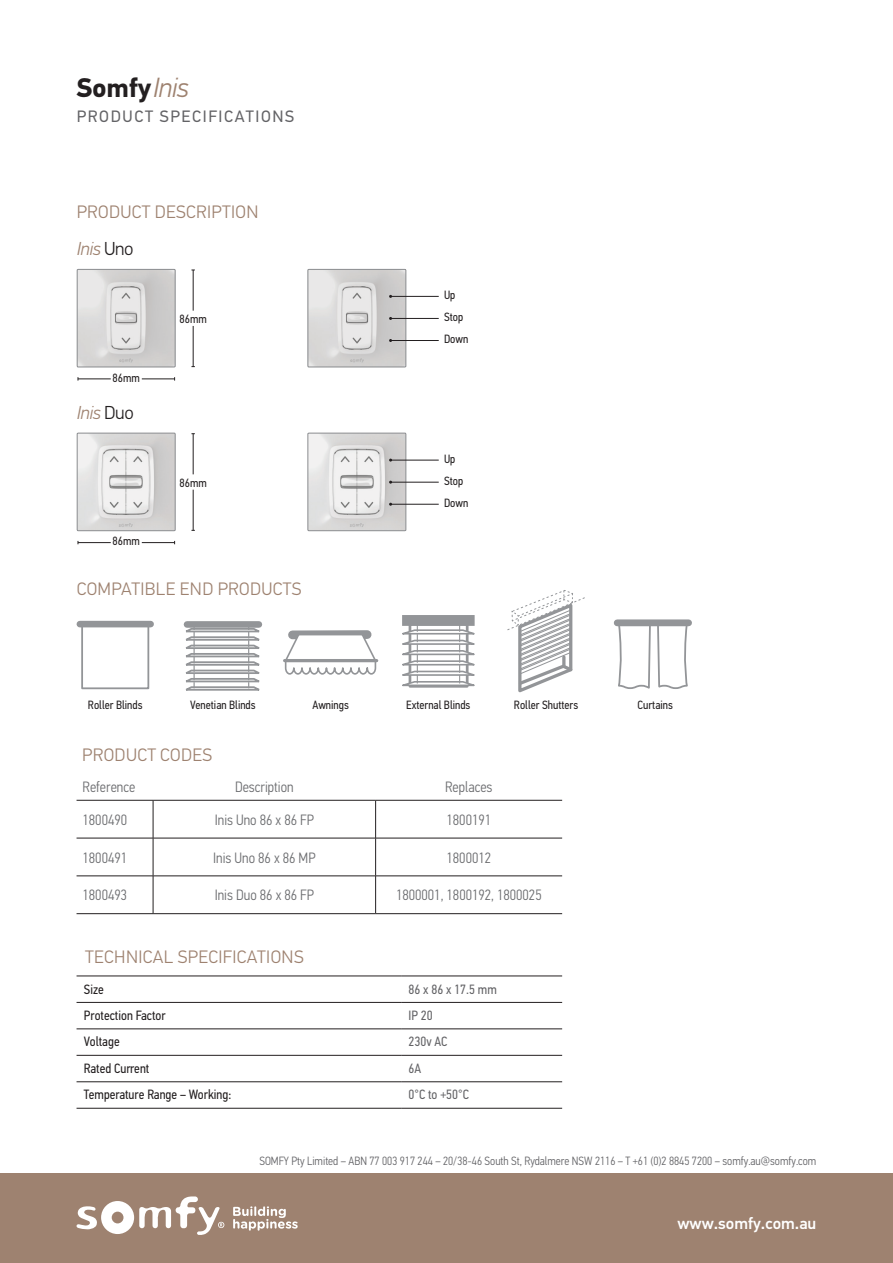
<style>
.page{position:relative;width:893px;height:1263px;background:#fff}
.page>*{position:absolute;margin:0;border:0;box-sizing:border-box;transform-origin:0 0}
.t1{font:700 27px "PF Din Text Pro";color:#231f20}
.t2{font:italic 300 18.75px "PF Din Text Pro";letter-spacing:-.025em;color:#9e8270}
.t3{font:300 18px "PF Din Text Pro";letter-spacing:.02em;color:#9e8270}
.t4{font:16.5px "PF Din Text Pro";letter-spacing:.1em;color:#636366}
.t5{font:500 16.5px "PF Din Text Pro";color:#fff}
.t6{font:300 15px "PF Din Text Cond Pro";color:#6c6d70}
.t7{font:13.5px "PF Din Text Cond Pro";color:#231f20}
.t8{font:13.5px "PF Din Text Cond Pro";color:#636366}
.t9{font:12px "PF Din Text Cond Pro";color:#231f20}
.t10{font:300 12px "PF Din Text Cond Pro";color:#636366}
.s1{font-weight:300;font-style:italic;font-size:27.75px;color:#9e8270}
.s2{font-style:normal;color:#231f20}
</style>
<div class="page">
<div style="left:0;top:1174px;width:893px;height:89px;background:#9e8270"></div>
<svg style="left:76px;top:1196px;width:148px;height:39px"></svg>
<svg style="left:233px;top:1206px;width:65px;height:24px"></svg>
<hr style="left:77px;top:976px;width:324px;height:1px;background:#231f20">
<hr style="left:401px;top:976px;width:161px;height:1px;background:#231f20">
<hr style="left:77px;top:1002px;width:324px;height:1px;background:#231f20">
<hr style="left:401px;top:1002px;width:161px;height:1px;background:#231f20">
<hr style="left:77px;top:1028px;width:324px;height:1px;background:#231f20">
<hr style="left:401px;top:1028px;width:161px;height:1px;background:#231f20">
<hr style="left:77px;top:1055px;width:324px;height:1px;background:#231f20">
<hr style="left:401px;top:1055px;width:161px;height:1px;background:#231f20">
<hr style="left:77px;top:1081px;width:324px;height:1px;background:#231f20">
<hr style="left:401px;top:1081px;width:161px;height:1px;background:#231f20">
<hr style="left:77px;top:1108px;width:324px;height:1px;background:#231f20">
<hr style="left:401px;top:1108px;width:161px;height:1px;background:#231f20">
<hr style="left:77px;top:800px;width:76px;height:1px;background:#231f20">
<hr style="left:153px;top:800px;width:223px;height:1px;background:#231f20">
<hr style="left:376px;top:800px;width:186px;height:1px;background:#231f20">
<hr style="left:153px;top:800px;width:1px;height:38px;background:#231f20">
<hr style="left:375px;top:800px;width:1px;height:38px;background:#231f20">
<hr style="left:77px;top:838px;width:76px;height:1px;background:#231f20">
<hr style="left:153px;top:838px;width:223px;height:1px;background:#231f20">
<hr style="left:153px;top:838px;width:1px;height:38px;background:#231f20">
<hr style="left:376px;top:838px;width:186px;height:1px;background:#231f20">
<hr style="left:375px;top:838px;width:1px;height:38px;background:#231f20">
<hr style="left:77px;top:876px;width:76px;height:1px;background:#231f20">
<hr style="left:153px;top:876px;width:223px;height:1px;background:#231f20">
<hr style="left:153px;top:876px;width:1px;height:37px;background:#231f20">
<hr style="left:376px;top:876px;width:186px;height:1px;background:#231f20">
<hr style="left:375px;top:876px;width:1px;height:37px;background:#231f20">
<hr style="left:77px;top:913px;width:76px;height:1px;background:#231f20">
<hr style="left:153px;top:913px;width:223px;height:1px;background:#231f20">
<hr style="left:376px;top:913px;width:186px;height:1px;background:#231f20">
<div style="left:187px;top:621px;width:72px;height:7px;background:#939598"></div>
<svg style="left:184px;top:626px;width:77px;height:65px"></svg>
<div style="left:81px;top:624px;width:68px;height:65px;border:2px solid #939598"></div>
<div style="left:80px;top:621px;width:71px;height:6px;background:#939598"></div>
<svg style="left:617px;top:619px;width:72px;height:70px"></svg>
<div style="left:292px;top:630px;width:75px;height:9px;background:#939598"></div>
<svg style="left:284px;top:633px;width:93px;height:42px"></svg>
<hr style="left:285px;top:659px;width:92px;height:3px;background:#939598">
<svg style="left:507px;top:590px;width:78px;height:103px"></svg>
<div style="left:402px;top:615px;width:73px;height:11px;background:#939598"></div>
<svg style="left:402px;top:624px;width:73px;height:63px"></svg>
<img style="left:79px;top:271px;width:94px;height:94px">
<div style="left:77px;top:269px;width:98px;height:98px;border:1px solid #8a8c8f"></div>
<img style="left:310px;top:271px;width:94px;height:94px">
<div style="left:308px;top:269px;width:98px;height:98px;border:1px solid #8a8c8f"></div>
<hr style="left:193px;top:270px;width:1px;height:41px;background:#231f20">
<hr style="left:193px;top:326px;width:1px;height:41px;background:#231f20">
<hr style="left:78px;top:378px;width:33px;height:1px;background:#231f20">
<hr style="left:142px;top:378px;width:33px;height:1px;background:#231f20">
<hr style="left:391px;top:296px;width:48px;height:1px;background:#231f20">
<hr style="left:391px;top:318px;width:48px;height:1px;background:#231f20">
<hr style="left:391px;top:340px;width:48px;height:1px;background:#231f20">
<img style="left:79px;top:435px;width:94px;height:94px">
<div style="left:77px;top:433px;width:98px;height:98px;border:1px solid #8a8c8f"></div>
<hr style="left:193px;top:434px;width:1px;height:40px;background:#231f20">
<hr style="left:193px;top:490px;width:1px;height:40px;background:#231f20">
<hr style="left:78px;top:542px;width:33px;height:1px;background:#231f20">
<hr style="left:142px;top:542px;width:33px;height:1px;background:#231f20">
<img style="left:310px;top:435px;width:94px;height:94px">
<div style="left:308px;top:433px;width:98px;height:98px;border:1px solid #8a8c8f"></div>
<hr style="left:391px;top:460px;width:48px;height:1px;background:#231f20">
<hr style="left:391px;top:482px;width:48px;height:1px;background:#231f20">
<hr style="left:391px;top:504px;width:48px;height:1px;background:#231f20">
<p class="t1" style="left:77px;top:72px;width:114px">Somfy<span class="s1">Inis</span></p>
<p class="t4" style="left:77px;top:106px;width:219px">PRODUCT SPECIFICATIONS</p>
<p class="t3" style="left:77px;top:201px;width:183px">PRODUCT DESCRIPTION</p>
<p class="t2" style="left:77px;top:238px;width:58px">Inis <span class="s2">Uno</span></p>
<p class="t9" style="left:113px;top:370px;width:29px">86mm</p>
<p class="t2" style="left:77px;top:402px;width:59px">Inis <span class="s2">Duo</span></p>
<p class="t9" style="left:113px;top:534px;width:29px">86mm</p>
<p class="t9" style="left:179px;top:312px;width:29px">86mm</p>
<p class="t9" style="left:179px;top:475px;width:29px">86mm</p>
<p class="t3" style="left:77px;top:578px;width:226px">COMPATIBLE END PRODUCTS</p>
<p class="t9" style="left:444px;top:288px;width:13px">Up</p>
<p class="t9" style="left:444px;top:310px;width:21px">Stop</p>
<p class="t9" style="left:444px;top:332px;width:26px">Down</p>
<p class="t9" style="left:444px;top:452px;width:13px">Up</p>
<p class="t9" style="left:444px;top:474px;width:21px">Stop</p>
<p class="t9" style="left:444px;top:496px;width:26px">Down</p>
<p class="t9" style="left:88px;top:698px;width:56px">Roller Blinds</p>
<p class="t9" style="left:190px;top:698px;width:67px">Venetian Blinds</p>
<p class="t9" style="left:312px;top:698px;width:38px">Awnings</p>
<p class="t9" style="left:406px;top:698px;width:66px">External Blinds</p>
<p class="t9" style="left:514px;top:698px;width:66px">Roller Shutters</p>
<p class="t9" style="left:638px;top:698px;width:37px">Curtains</p>
<p class="t3" style="left:82px;top:744px;width:131px">PRODUCT CODES</p>
<p class="t6" style="left:83px;top:778px;width:54px">Reference</p>
<p class="t6" style="left:235px;top:778px;width:60px">Description</p>
<p class="t6" style="left:445px;top:778px;width:49px">Replaces</p>
<p class="t6" style="left:83px;top:811px;width:46px">1800490</p>
<p class="t6" style="left:215px;top:811px;width:101px">Inis Uno 86 x 86 FP</p>
<p class="t6" style="left:447px;top:811px;width:46px">1800191</p>
<p class="t6" style="left:83px;top:849px;width:46px">1800491</p>
<p class="t6" style="left:213px;top:849px;width:104px">Inis Uno 86 x 86 MP</p>
<p class="t6" style="left:447px;top:849px;width:46px">1800012</p>
<p class="t6" style="left:83px;top:887px;width:46px">1800493</p>
<p class="t6" style="left:215px;top:887px;width:101px">Inis Duo 86 x 86 FP</p>
<p class="t6" style="left:396px;top:887px;width:147px">1800001, 1800192, 1800025</p>
<p class="t3" style="left:85px;top:946px;width:220px">TECHNICAL SPECIFICATIONS</p>
<p class="t7" style="left:84px;top:981px;width:21px">Size</p>
<p class="t8" style="left:409px;top:981px;width:90px">86 x 86 x 17.5 mm</p>
<p class="t7" style="left:84px;top:1007px;width:83px">Protection Factor</p>
<p class="t8" style="left:409px;top:1007px;width:26px">IP 20</p>
<p class="t7" style="left:84px;top:1034px;width:37px">Voltage</p>
<p class="t8" style="left:409px;top:1034px;width:41px">230v AC</p>
<p class="t7" style="left:84px;top:1060px;width:67px">Rated Current</p>
<p class="t8" style="left:409px;top:1060px;width:14px">6A</p>
<p class="t7" style="left:84px;top:1087px;width:149px">Temperature Range – Working:</p>
<p class="t8" style="left:409px;top:1087px;width:62px">0°C to +50°C</p>
<p class="t10" style="left:259px;top:1154px;width:559px">SOMFY Pty Limited – ABN 77 003 917 244 – 20/38-46 South St, Rydalmere NSW 2116 – T +61 (0)2 8845 7200 – somfy.au@somfy.com</p>
<p class="t5" style="left:677px;top:1213px;width:141px">www.somfy.com.au</p>
</div>
